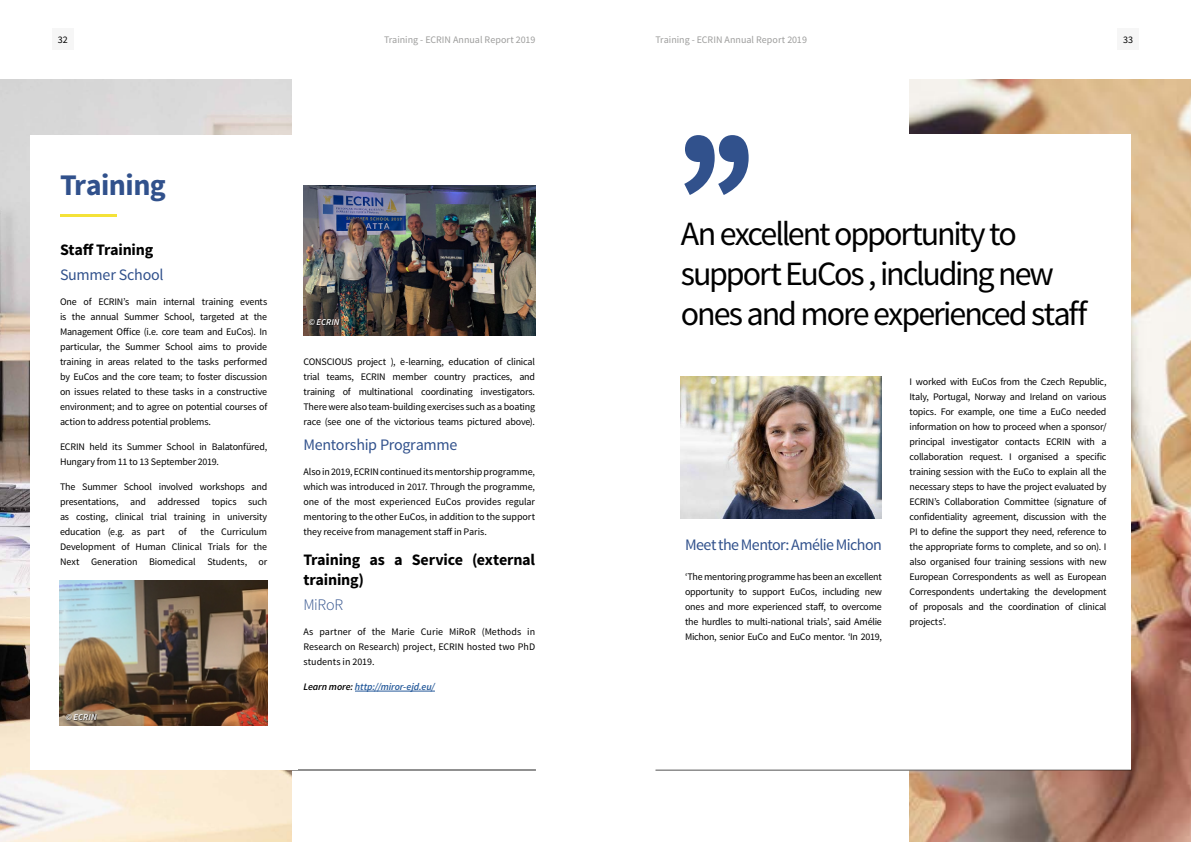
<style>
.page{position:relative;width:1191px;height:842px;background:#fff}
.page>*{position:absolute;margin:0;border:0;box-sizing:border-box;transform-origin:0 0}
.t1{font:34px/40px "Source Sans Pro";letter-spacing:-.06em;color:#000}
.t2{font:700 30px "Source Sans Pro";letter-spacing:-.02em;color:#31518c}
.t3{font:16px "Source Sans Pro";letter-spacing:-.025em;color:#31518c}
.t4{font:700 16px/20px "Source Sans Pro";letter-spacing:-.015em;color:#000}
.t5{font:300 16px "Source Sans Pro";letter-spacing:-.025em;color:#31518c}
.t6{font:10px/15px "Source Sans Pro";letter-spacing:-.015em;color:#000;text-align:justify}
.t7{font:10px "Source Sans Pro";color:#9d9d9c}
.t8{font:italic 600 10px "Source Sans Pro";letter-spacing:-.005em;color:#275b9b}
.t9{font:italic 600 9px "Source Sans Pro";letter-spacing:.005em;color:#fff}
.s1{color:#000}
</style>
<div class="page">
<div style="left:52px;top:28px;width:22px;height:22px;background:#f6f6f6"></div>
<div style="left:1117px;top:28px;width:22px;height:22px;background:#f6f6f6"></div>
<img style="left:909px;top:80px;width:282px;height:762px">
<div style="left:595px;top:135px;width:536px;height:635px;background:#fff"></div>
<img style="left:303px;top:185px;width:232px;height:150px">
<hr style="left:60px;top:770px;width:476px;height:1px;background:#000">
<hr style="left:655px;top:770px;width:476px;height:1px;background:#000">
<img style="left:0;top:80px;width:292px;height:762px">
<div style="left:30px;top:135px;width:268px;height:635px;background:#fff"></div>
<hr style="left:355px;top:691px;width:80px;height:1px;background:#275b9b">
<hr style="left:60px;top:214px;width:57px;height:3px;background:#f4e238">
<div style="left:308px;top:319px;width:32px;height:7px;background:#000;opacity:.75"></div>
<img style="left:60px;top:580px;width:207px;height:145px">
<div style="left:66px;top:714px;width:32px;height:7px;background:#000;opacity:.75"></div>
<img style="left:681px;top:376px;width:201px;height:143px">
<svg style="left:684px;top:135px;width:64px;height:60px"></svg>
<p class="t6" style="left:58px;top:32px;width:11px">32</p>
<p class="t7" style="left:384px;top:33px;width:153px">Training - ECRIN Annual Report 2019</p>
<p class="t7" style="left:655px;top:33px;width:153px">Training - ECRIN Annual Report 2019</p>
<p class="t6" style="left:1123px;top:32px;width:12px">33</p>
<h2 class="t2" style="left:60px;top:166px;width:107px">Training</h2>
<h3 class="t4" style="left:60px;top:240px;width:95px">Staff Training</h3>
<h3 class="t3" style="left:60px;top:265px;width:105px">Summer School</h3>
<p class="t6" style="left:60px;top:294px;width:209px">One of ECRIN’s main internal training events is the annual Summer School, targeted at the Management Office (i.e. core team and EuCos). In particular, the Summer School aims to provide training in areas related to the tasks performed by EuCos and the core team; to foster discussion on issues related to these tasks in a constructive environment; and to agree on potential courses of action to address potential problems.</p>
<p class="t6" style="left:60px;top:439px;width:209px">ECRIN held its Summer School in Balatonfüred,<br>Hungary from 11 to 13 September 2019.</p>
<p class="t6" style="left:60px;top:479px;width:209px">The Summer School involved workshops and presentations, and addressed topics such as costing, clinical trial training in university education (e.g. as part</p>
<p class="t6" style="left:179px;top:524px;width:10px">of</p>
<p class="t6" style="left:60px;top:524px;width:209px;text-indent:141px">the Curriculum Development of Human Clinical Trials for the Next Generation Biomedical Students, or</p>
<p class="t9" style="left:66px;top:711px;width:32px">© ECRIN</p>
<p class="t9" style="left:309px;top:316px;width:32px">© ECRIN</p>
<p class="t6" style="left:303px;top:354px;width:233px">CONSCIOUS project ), e-learning, education of clinical trial teams, ECRIN member country practices, and training of multinational coordinating investigators.<br>There were also team-building exercises such as a boating race (see one of the victorious teams pictured above).</p>
<h3 class="t3" style="left:303px;top:435px;width:156px">Mentorship Programme</h3>
<p class="t6" style="left:303px;top:464px;width:233px">Also in 2019, ECRIN continued its mentorship programme, which was introduced in 2017. Through the programme, one of the most experienced EuCos provides regular mentoring to the other EuCos, in addition to the support they receive from management staff in Paris.</p>
<h3 class="t4" style="left:303px;top:550px;width:233px">Training as a Service (external training)</h3>
<h3 class="t5" style="left:303px;top:595px;width:41px">MiRoR</h3>
<p class="t6" style="left:303px;top:624px;width:233px">As partner of the Marie Curie MiRoR (Methods in Research on Research) project, ECRIN hosted two PhD students in 2019.</p>
<p class="t8" style="left:303px;top:680px;width:133px"><span class="s1">Learn more:</span> http://miror-ejd.eu/</p>
<h1 class="t1" style="left:681px;top:214px;width:408px">An excellent opportunity to support EuCos , including new ones and more experienced staff</h1>
<h3 class="t3" style="left:685px;top:535px;width:198px">Meet the Mentor: Amélie Michon</h3>
<p class="t6" style="left:685px;top:569px;width:198px">‘The mentoring programme has been an excellent opportunity to support EuCos, including new ones and more experienced staff, to overcome the hurdles to multi-national trials’, said Amélie Michon, senior EuCo and EuCo mentor. ‘In 2019,</p>
<p class="t6" style="left:909px;top:374px;width:198px">I worked with EuCos from the Czech Republic, Italy, Portugal, Norway and Ireland on various topics. For example, one time a EuCo needed information on how to proceed when a sponsor/ principal investigator contacts ECRIN with a collaboration request. I organised a specific training session with the EuCo to explain all the necessary steps to have the project evaluated by ECRIN’s Collaboration Committee (signature of confidentiality agreement, discussion with the PI to define the support they need, reference to the appropriate forms to complete, and so on). I also organised four training sessions with new European Correspondents as well as European Correspondents undertaking the development of proposals and the coordination of clinical projects’.</p>
</div>
